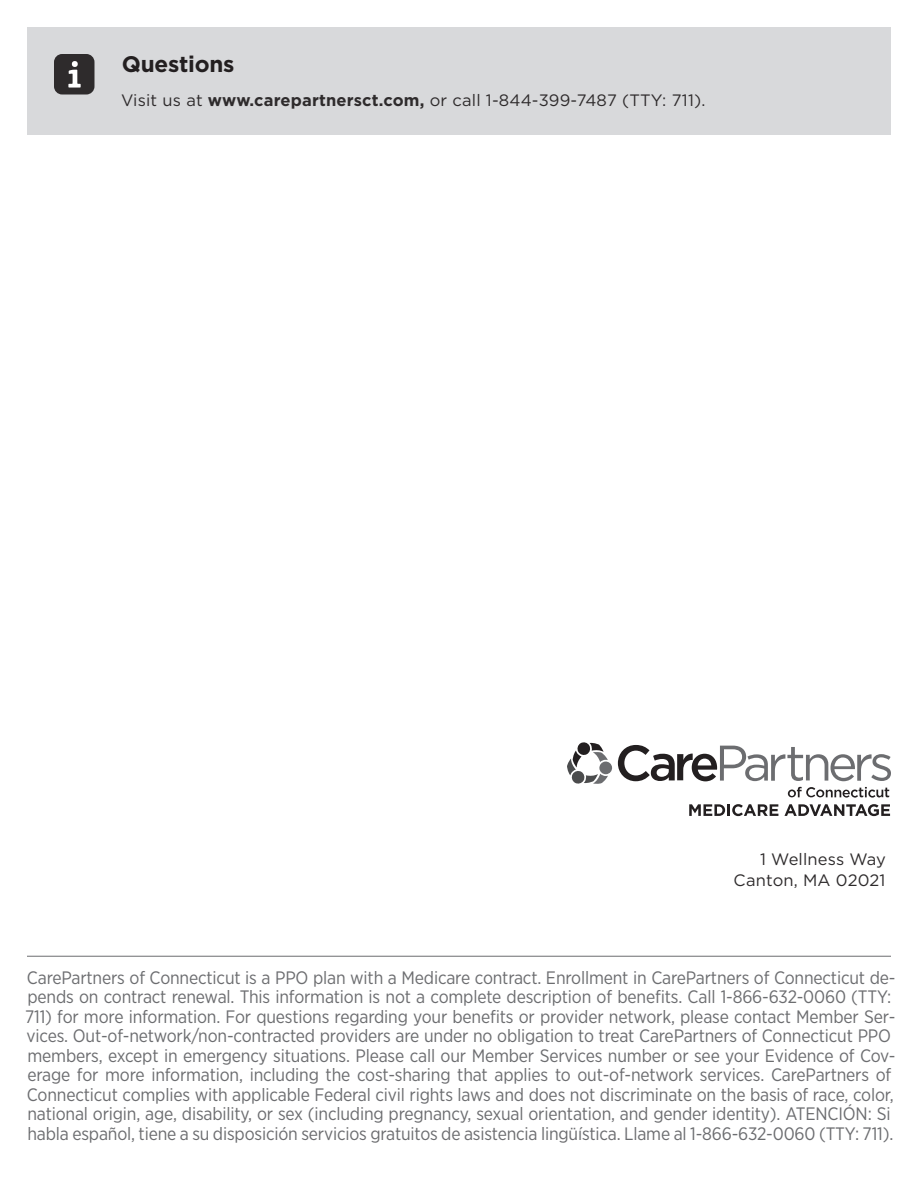
<style>
.page{position:relative;width:918px;height:1188px;background:#fff}
.page>*{position:absolute;margin:0;border:0;box-sizing:border-box;transform-origin:0 0}
.t1{font:700 22.5px "Gotham";letter-spacing:-.01em;color:#231f20}
.Disclaimer{font:18px/19.5px "Gotham Narrow";letter-spacing:-.01em;color:#6c6d70}
.Body_Gotham{font:16.5px/21px "Gotham";letter-spacing:.01em;color:#2e2b2c;text-align:right}
.s1{font-weight:700}
</style>
<div class="page">
<hr style="left:27px;top:956px;width:864px;height:1px;background:#6c6d70">
<div style="left:27px;top:27px;width:864px;height:108px;background:#d8d9db"></div>
<div style="left:54px;top:54px;width:40px;height:40px;background:#2e2b2c;border-radius:8px"></div>
<svg style="left:68px;top:61px;width:13px;height:27px"></svg>
<svg style="left:618px;top:745px;width:273px;height:36px"></svg>
<svg style="left:599px;top:761px;width:13px;height:14px"></svg>
<svg style="left:567px;top:742px;width:41px;height:42px"></svg>
<svg style="left:788px;top:787px;width:101px;height:11px"></svg>
<svg style="left:689px;top:804px;width:89px;height:12px"></svg>
<svg style="left:784px;top:804px;width:106px;height:12px"></svg>
<h2 class="t1" style="left:122px;top:49px;width:114px">Questions</h2>
<p class="Body_Gotham" style="left:121px;top:89px;width:586px">Visit us at <span class="s1">www.carepartnersct.com,</span> or call 1-844-399-7487 (TTY: 711).</p>
<p class="Body_Gotham" style="left:734px;top:848px;width:154px">1 Wellness Way<br>Canton, MA 02021</p>
<p class="Disclaimer" style="left:25px;top:967px;width:872px">CarePartners of Connecticut is a PPO plan with a Medicare contract. Enrollment in CarePartners of Connecticut de&shy;pends on contract renewal. This information is not a complete description of benefits. Call 1-866-632-0060 (TTY:<br>711) for more information. For questions regarding your benefits or provider network, please contact Member Ser&shy;vices. Out-of-network/non-contracted providers are under no obligation to treat CarePartners of Connecticut PPO members, except in emergency situations. Please call our Member Services number or see your Evidence of Cov&shy;erage for more information, including the cost-sharing that applies to out-of-network services. CarePartners of Connecticut complies with applicable Federal civil rights laws and does not discriminate on the basis of race, color, national origin, age, disability, or sex (including pregnancy, sexual orientation, and gender identity). ATENCIÓN: Si habla español, tiene a su disposición servicios gratuitos de asistencia lingüística. Llame al 1-866-632-0060 (TTY: 711).</p>
</div>
